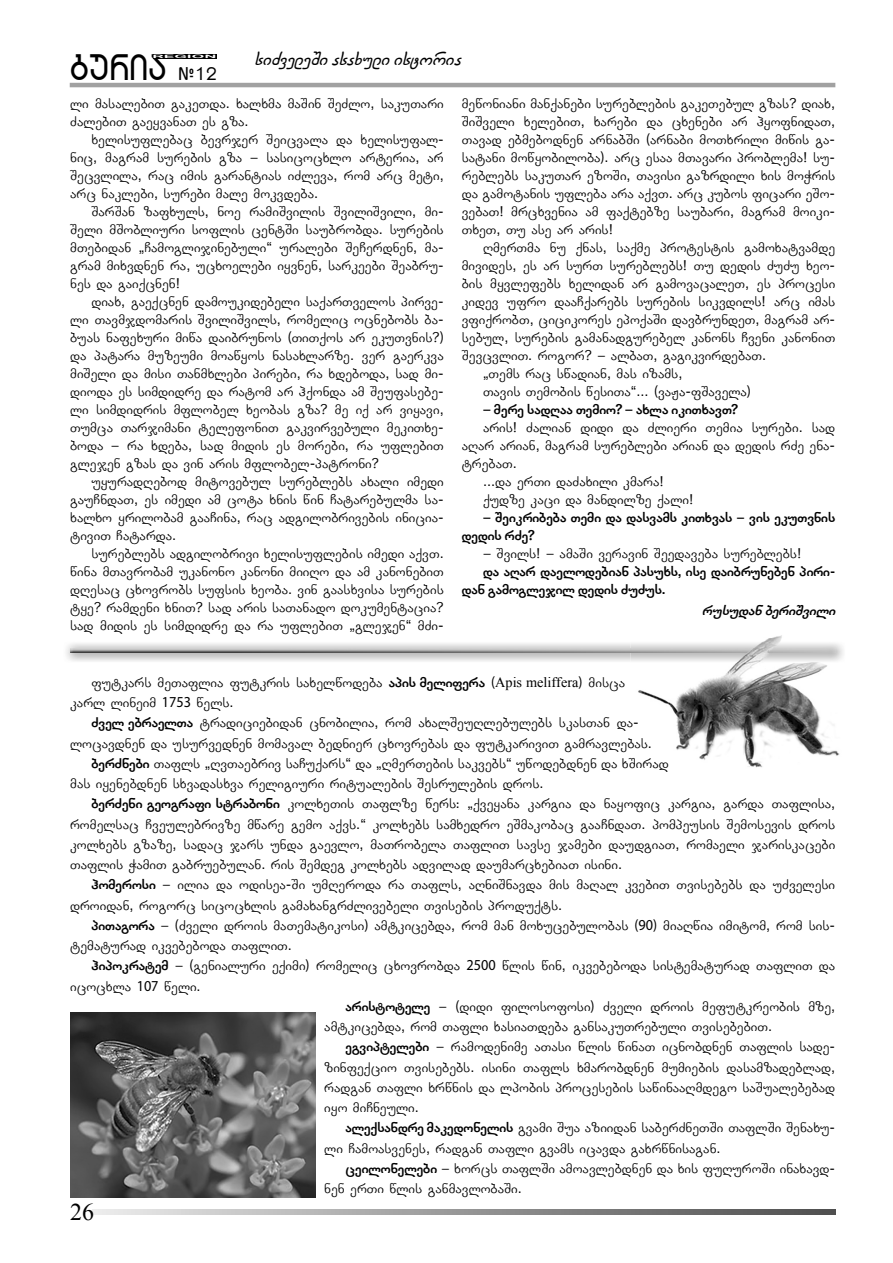
<style>
.page{position:relative;width:893px;height:1263px;background:#fff}
.page>*{position:absolute;margin:0;border:0;box-sizing:border-box;transform-origin:0 0}
.t1{font:40.35px "Mrgvlovani";color:#000;scale:.9 1}
.t2{font:24px "Times New Roman";color:#000}
.t3{font:18px "Sanet";color:#000}
.t4{font:14.25px/18px "A Kolkhety N";color:#000;text-align:justify}
.t5{font:700 14.25px/18px "A Kolkhety N";color:#000}
.t6{font:italic 14.25px "Saba";color:#000}
.t7{font:italic 700 14.25px "A Kolkhety N";color:#000}
.t8{font:4.65px "Arial Rounded MT Bold";color:#fff;scale:3.42 1}
.s1{font-weight:700}
.s2{font-family:"Times New Roman"}
</style>
<div class="page">
<img style="left:92px;top:1210px;width:744px;height:4px">
<div style="left:154px;top:54px;width:63px;height:5px;background:#000"></div>
<hr style="left:70px;top:83px;width:765px;height:4px;background:#a1a1a1">
<img style="left:66px;top:643px;width:564px;height:18px">
<img style="left:70px;top:648px;width:560px;height:4px">
<img style="left:638px;top:635px;width:202px;height:133px">
<img style="left:630px;top:639px;width:213px;height:24px">
<img style="left:638px;top:738px;width:13px;height:14px">
<img style="left:638px;top:758px;width:31px;height:10px">
<img style="left:70px;top:1013px;width:246px;height:184px">
<p class="t6" style="left:255px;top:51px;width:213px">siZveleSiasaxuliistoria</p>
<p class="t4" style="left:70px;top:94px;width:375px">LI MASALEBIT GAKETDA. XALXMA MASIN SEZLO, SAKUTARI<br>ZALEBIT GAEYVANAT ES GZA.</p>
<p class="t4" style="left:70px;top:130px;width:375px;text-indent:21px">XELISUFLEBAC BEVRJER SEICVALA DA XELISUFAL-NIC, MAGRAM SUREBIS GZA _ SASICOCXLO ARTERIA, AR SECVLILA, RAC IMIS GARANTIAS IZLEVA, ROM ARC METI, ARC NAKLEBI, SUREBI MALE MOKVDEBA.</p>
<p class="t4" style="left:70px;top:202px;width:375px;text-indent:21px">SARSAN ZAFXULS, NOE RAMISVILIS SVILISVILI, MI-SELI MSOBLIURI SOFLIS CENTSI SAUBROBDA. SUREBIS MTEBIDAN `CAMOGLIJINEBULI~ URALEBI SECERDNEN, MA-GRAM MIXVDNEN RA, UCXOELEBI IYVNEN, SARKEEBI SEABRU-NES DA GAIQCNEN!</p>
<p class="t4" style="left:70px;top:292px;width:375px;text-indent:21px">DIAX, GAEQCNEN DAMOUKIDEBELI SAQARTVELOS PIRVE-LI TAVMJDOMARIS SVILISVILS, ROMELIC OCNEBOBS BA-BUAS NAFEXURI MIWA DAIBRUNOS (TITQOS AR EKUTVNIS?)<br>DA PATARA MUZEUMI MOAWYOS NASAXLARZE. VER GAERKVA MISELI DA MISI TANMXLEBI PIREBI, RA XDEBODA, SAD MI-DIODA ES SIMDIDRE DA RATOM AR HQONDA AM SEUFASEBE-LI SIMDIDRIS MFLOBEL XEOBAS GZA? ME IQ AR VIYAVI, TUMCA TARJIMANI TELEFONIT GAKVIRVEBULI MEKITXE-BODA _ RA XDEBA, SAD MIDIS ES MOREBI, RA UFLEBIT GLEJEN GZAS DA VIN ARIS MFLOBEL-PATRONI?</p>
<p class="t4" style="left:70px;top:472px;width:375px;text-indent:21px">UYURADREBOD MITOVEBUL SUREBLEBS AXALI IMEDI GAUCNDAT, ES IMEDI AM COTA XNIS WIN CATAREBULMA SA-XALXO YRILOBAM GAACINA, RAC ADGILOBRIVEBIS INICIA-TIVIT CATARDA.</p>
<p class="t4" style="left:70px;top:544px;width:375px;text-indent:21px">SUREBLEBS ADGILOBRIVI XELISUFLEBIS IMEDI AQVT.<br>WINA MTAVROBAM UKANONO KANONI MIIRO DA AM KANONEBIT DRESAC CXOVROBS SUFSIS XEOBA. VIN GAASXVISA SUREBIS TYE? RAMDENI XNIT? SAD ARIS SATANADO DOKUMENTACIA?<br>SAD MIDIS ES SIMDIDRE DA RA UFLEBIT `GLEJEN~ MZI-</p>
<h1 class="t1" style="left:70px;top:49px;width:109px">GURIA</h1>
<p class="t8" style="left:152px;top:54px;width:20px">REGION</p>
<p class="t3" style="left:179px;top:63px;width:40px">#12</p>
<p class="t4" style="left:462px;top:94px;width:375px">MEWONIANI MANQANEBI SUREBLEBIS GAKETEBUL GZAS? DIAX, SISVELI XELEBIT, XAREBI DA CXENEBI AR HYOFNIDAT, TAVAD EBMEBODNEN ARNABSI (ARNABI MOTXRILI MIWIS GA-SATANI MOWYOBILOBA). ARC ESAA MTAVARI PROBLEMA! SU-REBLEBS SAKUTAR EZOSI, TAVISI GAZRDILI XIS MOWRIS DA GAMOTANIS UFLEBA ARA AQVT. ARC KUBOS FICARI ESO-VEBAT! MRCXVENIA AM FAQTEBZE SAUBARI, MAGRAM MOIKI-TXET, TU ASE AR ARIS!</p>
<p class="t4" style="left:483px;top:238px;width:354px">RMERTMA NU QNAS, SAQME PROTESTIS GAMOXATVAMDE</p>
<p class="t4" style="left:462px;top:256px;width:375px">MIVIDES, ES AR SURT SUREBLEBS! TU DEDIS ZUZU XEO-</p>
<p class="t4" style="left:462px;top:274px;width:375px">BIS MYVLEFEBS XELIDAN AR GAMOVACALET, ES PROCESI</p>
<p class="t4" style="left:462px;top:292px;width:375px">KIDEV UFRO DAACQAREBS SUREBIS SIKVDILS! ARC IMAS</p>
<p class="t4" style="left:462px;top:310px;width:375px">VFIQ ROBT, CICIKORES EPOQASI DAVBRUNDET, MAGRAM AR-</p>
<p class="t4" style="left:462px;top:328px;width:375px">SEBUL, SUREBIS GAMANADGUREBEL KANONS CVENI KANONIT</p>
<p class="t4" style="left:462px;top:346px;width:306px">SEVCVLIT. ROGOR? _ ALBAT, GAGIKVIRDEBAT.</p>
<p class="t4" style="left:483px;top:364px;width:201px">`TEMS RAC SWADIAN, MAS IZAMS,</p>
<p class="t4" style="left:483px;top:382px;width:269px">TAVIS TEMOBIS WESITA~... (VAJA-FSAVELA)</p>
<p class="t5" style="left:483px;top:400px;width:256px">_ MERE SADRAA TEMIO? _ AXLA IKITXAVT?</p>
<p class="t4" style="left:483px;top:418px;width:354px">ARIS! ZALIAN DIDI DA ZLIERI TEMIA SUREBI. SAD</p>
<p class="t4" style="left:462px;top:436px;width:375px">ARAR ARIAN, MAGRAM SUREBLEBI ARIAN DA DEDIS RZE ENA-</p>
<p class="t4" style="left:462px;top:454px;width:57px">TREBAT.</p>
<p class="t4" style="left:483px;top:472px;width:182px">...DA ERTI DAZAXILI KMARA!</p>
<p class="t4" style="left:483px;top:490px;width:212px">QUDZE KACI DA MANDILZE QALI!</p>
<p class="t5" style="left:462px;top:508px;width:375px;text-indent:21px">_ SEIKRIBEBA TEMI DA DASVAMS KITXVAS _ VIS EKUTVNIS<br>DEDIS RZE?</p>
<p class="t4" style="left:483px;top:544px;width:320px">_ SVILS! _ AMASI VERAVIN SEEDAVEBA SUREBLEBS!</p>
<p class="t5" style="left:462px;top:562px;width:375px;text-indent:21px">DA ARAR DAELODEBIAN PASUXS, ISE DAIBRUNEBEN PIRI-<br>DAN GAMOGLEJIL DEDIS ZUZUS.</p>
<p class="t7" style="left:702px;top:601px;width:134px">RUSUDAN BERISVILI</p>
<p class="t4" style="left:70px;top:672px;width:557px;line-height:20.2px;text-indent:21px">FUTKARS METAFLIA FUTKRIS SAXELWODEBA <span class="s1">APIS MELIFERA</span> (<span class="s2">Apis meliffera</span>) MISCA<br>KARL LINEIM 1753 WELS.</p>
<p class="t4" style="left:91px;top:713px;width:549px"><span class="s1">ZVEL EBRAELTA</span> TRADICIEBIDAN CNOBILIA, ROM AXALSEURLEBULEBS SKASTAN DA-</p>
<p class="t4" style="left:70px;top:734px;width:583px">LOCAVDNEN DA USURVEDNEN MOMAVAL BEDNIER CXOVREBAS DA FUTKARIVIT GAMRAVLEBAS.</p>
<p class="t4" style="left:91px;top:754px;width:579px"><span class="s1">BERZNEBI</span> TAFLS `RVTAEBRIV SACUQARS~ DA `RMERTEBIS SAKVEBS~ UWODEBDNEN DA XSIRAD</p>
<p class="t4" style="left:70px;top:774px;width:475px">MAS IYENEBDNEN SXVADASXVA RELIGIURI RITUALEBIS SESRULEBIS DROS.</p>
<p class="t4" style="left:91px;top:794px;width:745px"><span class="s1">BERZENI GEOGRAFI STRABONI</span> KOLXETIS TAFLZE WERS: `QVEYANA KARGIA DA NAYOFIC KARGIA, GARDA TAFLISA,</p>
<p class="t4" style="left:70px;top:815px;width:767px">ROMELSAC CVEULEBRIVZE MWARE GEMO AQVS.~ KOLXEBS SAMXEDRO ESMAKOBAC GAACNDAT. POMPEUSIS SEMOSEVIS DROS</p>
<p class="t4" style="left:70px;top:835px;width:767px">KOLXEBS GZAZE, SADAC JARS UNDA GAEVLO, MATROBELA TAFLIT SAVSE JAMEBI DAUDGIAT, ROMAELI JARISKACEBI</p>
<p class="t4" style="left:70px;top:855px;width:553px">TAFLIS WAMIT GABRUEBULAN. RIS SEMDEG KOLXEBS ADVILAD DAUMARCXEBIAT ISINI.</p>
<p class="t4" style="left:91px;top:875px;width:745px"><span class="s1">HOMEROSI</span> _ ILIA DA ODISEA-SI UMRERODA RA TAFLS, ARNISNAVDA MIS MARAL KVEBIT TVISEBEBS DA UZVELESI</p>
<p class="t4" style="left:70px;top:896px;width:494px">DROIDAN, ROGORC SICOCXLIS GAMAXANGRZLIVEBELI TVISEBIS PRODUQTS.</p>
<p class="t4" style="left:91px;top:916px;width:745px"><span class="s1">PITAGORA</span> _ (ZVELI DROIS MATEMATIKOSI) AMTKICEBDA, ROM MAN MOXUCEBULOBAS (90) MIARWIA IMITOM, ROM SIS-</p>
<p class="t4" style="left:70px;top:936px;width:223px">TEMATURAD IKVEBEBODA TAFLIT.</p>
<p class="t4" style="left:91px;top:956px;width:745px"><span class="s1">HIPOKRATEM</span> _ (GENIALURI EQIMI) ROMELIC CXOVROBDA 2500 WLIS WIN, IKVEBEBODA SISTEMATURAD TAFLIT DA</p>
<p class="t4" style="left:70px;top:977px;width:132px">ICOCXLA 107 WELI.</p>
<p class="t4" style="left:346px;top:997px;width:491px"><span class="s1">ARISTOTELE</span> _ (DIDI FILOSOFOSI) ZVELI DROIS MEFUTKREOBIS MZE,</p>
<p class="t4" style="left:324px;top:1017px;width:449px">AMTKICEBDA, ROM TAFLI XASIATDEBA GANSAKUTREBULI TVISEBEBIT.</p>
<p class="t4" style="left:346px;top:1037px;width:491px"><span class="s1">EGVIPTELEBI</span> _ RAMODENIME ATASI WLIS WINAT ICNOBDNEN TAFLIS SADE-</p>
<p class="t4" style="left:324px;top:1058px;width:512px">ZINFEQCIO TVISEBEBS. ISINI TAFLS XMAROBDNEN MUMIEBIS DASAMZADEBLAD,</p>
<p class="t4" style="left:324px;top:1078px;width:512px">RADGAN TAFLI XRWNIS DA LPOBIS PROCESEBIS SAWINAARMDEGO SASUALEBEBAD</p>
<p class="t4" style="left:324px;top:1098px;width:96px">IYO MICNEULI.</p>
<p class="t4" style="left:346px;top:1118px;width:491px"><span class="s1">ALEQSANDRE MAKEDONELIS</span> GVAMI SUA AZIIDAN SABERZNETSI TAFLSI SENAXU-</p>
<p class="t4" style="left:324px;top:1139px;width:398px">LI CAMOASVENES, RADGAN TAFLI GVAMS ICAVDA GAXRWNISAGAN.</p>
<p class="t4" style="left:346px;top:1159px;width:491px"><span class="s1">CEILONELEBI</span> _ XORCS TAFLSI AMOAVLEBDNEN DA XIS FURUROSI INAXAVD-</p>
<p class="t4" style="left:324px;top:1179px;width:199px">NEN ERTI WLIS GANMAVLOBASI.</p>
<h2 class="t2" style="left:70px;top:1199px;width:25px">26</h2>
</div>
